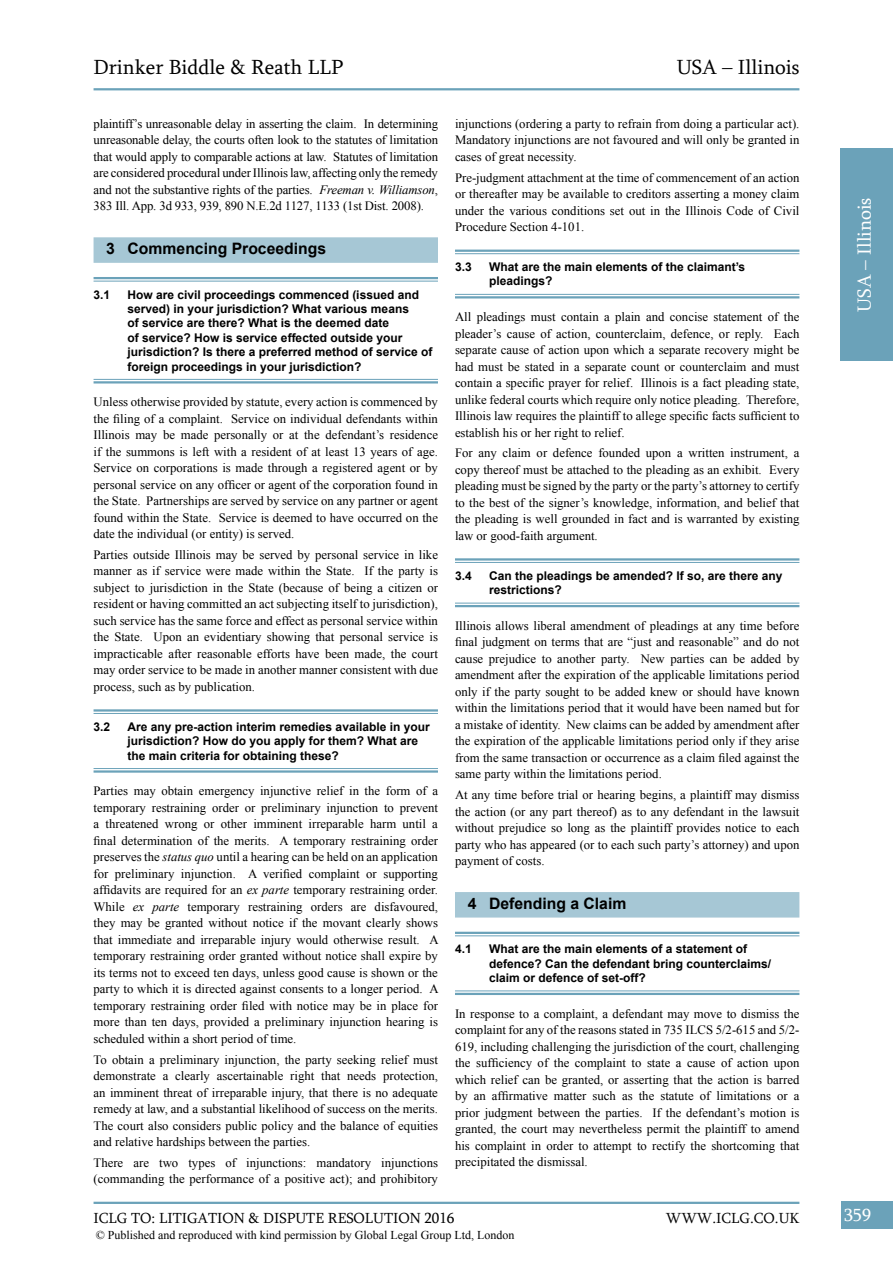
<style>
.page{position:relative;width:893px;height:1263px;background:#fff}
.page>*{position:absolute;margin:0;border:0;box-sizing:border-box;transform-origin:0 0}
.t1{font:21px "Sylfaen";color:#000}
.t2{font:19.5px "Sylfaen";color:#fff}
.t3{font:18px "Sylfaen";color:#fff}
.t4{font:700 15.75px "Arial";color:#000}
.t5{font:15px "Sylfaen";color:#000}
.t6{font:12.75px/16.5px "Times New Roman";color:#000;text-align:justify}
.t7{font:700 12px/14.4px "Arial";color:#000}
.t8{font:12px "Times New Roman";color:#000}
.s1{font-style:italic}
</style>
<div class="page">
<div style="left:841px;top:1201px;width:52px;height:28px;background:#6ba2b9"></div>
<hr style="left:94px;top:1202px;width:705px;height:2px;background:#6ba2b9">
<div style="left:840px;top:148px;width:53px;height:213px;background:#6ba2b9"></div>
<hr style="left:455px;top:250px;width:344px;height:2px;background:#6ba2b9">
<hr style="left:455px;top:253px;width:344px;height:1px;background:#6ba2b9">
<hr style="left:455px;top:294px;width:344px;height:1px;background:#6ba2b9">
<hr style="left:455px;top:296px;width:344px;height:2px;background:#6ba2b9">
<hr style="left:455px;top:558px;width:344px;height:2px;background:#6ba2b9">
<hr style="left:455px;top:562px;width:344px;height:1px;background:#6ba2b9">
<hr style="left:455px;top:603px;width:344px;height:1px;background:#6ba2b9">
<hr style="left:455px;top:605px;width:344px;height:2px;background:#6ba2b9">
<div style="left:455px;top:892px;width:344px;height:25px;background:#a6c7d5"></div>
<hr style="left:455px;top:932px;width:344px;height:2px;background:#6ba2b9">
<hr style="left:455px;top:935px;width:344px;height:1px;background:#6ba2b9">
<hr style="left:455px;top:990px;width:344px;height:1px;background:#6ba2b9">
<hr style="left:455px;top:993px;width:344px;height:2px;background:#6ba2b9">
<div style="left:94px;top:237px;width:344px;height:26px;background:#a6c7d5"></div>
<hr style="left:94px;top:277px;width:344px;height:2px;background:#6ba2b9">
<hr style="left:94px;top:281px;width:344px;height:1px;background:#6ba2b9">
<hr style="left:94px;top:379px;width:344px;height:1px;background:#6ba2b9">
<hr style="left:94px;top:381px;width:344px;height:2px;background:#6ba2b9">
<hr style="left:94px;top:709px;width:344px;height:3px;background:#6ba2b9">
<hr style="left:94px;top:713px;width:344px;height:1px;background:#6ba2b9">
<hr style="left:94px;top:768px;width:344px;height:1px;background:#6ba2b9">
<hr style="left:94px;top:770px;width:344px;height:3px;background:#6ba2b9">
<hr style="left:94px;top:88px;width:705px;height:2px;background:#6ba2b9">
<h1 class="t1" style="left:94px;top:53px;width:251px">Drinker Biddle &amp; Reath LLP</h1>
<h1 class="t1" style="left:677px;top:53px;width:124px">USA – Illinois</h1>
<p class="t6" style="left:94px;top:115px;width:346px">plaintiff’s unreasonable delay in asserting the claim. In determining unreasonable delay, the courts often look to the statutes of limitation that would apply to comparable actions at law. Statutes of limitation are considered procedural under Illinois law, affecting only the remedy and not the substantive rights of the parties. <span class="s1">Freeman v. Williamson</span>, 383 Ill. App. 3d 933, 939, 890 N.E.2d 1127, 1133 (1st Dist. 2008).</p>
<p class="t4" style="left:106px;top:238px;width:221px">3 Commencing Proceedings</p>
<p class="t7" style="left:94px;top:287px;width:18px">3.1</p>
<p class="t7" style="left:128px;top:287px;width:306px">How are civil proceedings commenced (issued and served) in your jurisdiction? What various means<br>of service are there? What is the deemed date<br>of service? How is service effected outside your jurisdiction? Is there a preferred method of service of foreign proceedings in your jurisdiction?</p>
<p class="t6" style="left:94px;top:393px;width:346px">Unless otherwise provided by statute, every action is commenced by the filing of a complaint. Service on individual defendants within Illinois may be made personally or at the defendant’s residence if the summons is left with a resident of at least 13 years of age.<br>Service on corporations is made through a registered agent or by personal service on any officer or agent of the corporation found in the State. Partnerships are served by service on any partner or agent found within the State. Service is deemed to have occurred on the date the individual (or entity) is served.</p>
<p class="t6" style="left:94px;top:546px;width:346px">Parties outside Illinois may be served by personal service in like manner as if service were made within the State. If the party is subject to jurisdiction in the State (because of being a citizen or resident or having committed an act subjecting itself to jurisdiction), such service has the same force and effect as personal service within the State. Upon an evidentiary showing that personal service is impracticable after reasonable efforts have been made, the court may order service to be made in another manner consistent with due process, such as by publication.</p>
<p class="t7" style="left:94px;top:719px;width:18px">3.2</p>
<p class="t7" style="left:128px;top:719px;width:304px">Are any pre-action interim remedies available in your jurisdiction? How do you apply for them? What are the main criteria for obtaining these?</p>
<p class="t6" style="left:94px;top:782px;width:347px">Parties may obtain emergency injunctive relief in the form of a temporary restraining order or preliminary injunction to prevent a threatened wrong or other imminent irreparable harm until a final determination of the merits. A temporary restraining order preserves the <span class="s1">status quo</span> until a hearing can be held on an application for preliminary injunction. A verified complaint or supporting affidavits are required for an <span class="s1">ex parte</span> temporary restraining order.<br>While <span class="s1">ex parte</span> temporary restraining orders are disfavoured, they may be granted without notice if the movant clearly shows that immediate and irreparable injury would otherwise result. A temporary restraining order granted without notice shall expire by its terms not to exceed ten days, unless good cause is shown or the party to which it is directed against consents to a longer period. A temporary restraining order filed with notice may be in place for more than ten days, provided a preliminary injunction hearing is scheduled within a short period of time.</p>
<p class="t6" style="left:94px;top:1051px;width:346px">To obtain a preliminary injunction, the party seeking relief must demonstrate a clearly ascertainable right that needs protection, an imminent threat of irreparable injury, that there is no adequate remedy at law, and a substantial likelihood of success on the merits.<br>The court also considers public policy and the balance of equities and relative hardships between the parties.</p>
<p class="t6" style="left:94px;top:1154px;width:346px">There are two types of injunctions: mandatory injunctions (commanding the performance of a positive act); and prohibitory</p>
<p class="t6" style="left:455px;top:115px;width:346px">injunctions (ordering a party to refrain from doing a particular act).<br>Mandatory injunctions are not favoured and will only be granted in cases of great necessity.</p>
<p class="t6" style="left:455px;top:169px;width:346px">Pre-judgment attachment at the time of commencement of an action or thereafter may be available to creditors asserting a money claim under the various conditions set out in the Illinois Code of Civil Procedure Section 4-101.</p>
<p class="t7" style="left:455px;top:260px;width:18px">3.3</p>
<p class="t7" style="left:489px;top:260px;width:258px">What are the main elements of the claimant’s pleadings?</p>
<p class="t6" style="left:455px;top:308px;width:346px">All pleadings must contain a plain and concise statement of the pleader’s cause of action, counterclaim, defence, or reply. Each separate cause of action upon which a separate recovery might be had must be stated in a separate count or counterclaim and must contain a specific prayer for relief. Illinois is a fact pleading state, unlike federal courts which require only notice pleading. Therefore, Illinois law requires the plaintiff to allege specific facts sufficient to establish his or her right to relief.</p>
<p class="t6" style="left:455px;top:444px;width:346px">For any claim or defence founded upon a written instrument, a copy thereof must be attached to the pleading as an exhibit. Every pleading must be signed by the party or the party’s attorney to certify to the best of the signer’s knowledge, information, and belief that the pleading is well grounded in fact and is warranted by existing law or good-faith argument.</p>
<p class="t7" style="left:455px;top:568px;width:18px">3.4</p>
<p class="t7" style="left:489px;top:568px;width:295px">Can the pleadings be amended? If so, are there any restrictions?</p>
<p class="t6" style="left:455px;top:617px;width:346px">Illinois allows liberal amendment of pleadings at any time before final judgment on terms that are “just and reasonable” and do not cause prejudice to another party. New parties can be added by amendment after the expiration of the applicable limitations period only if the party sought to be added knew or should have known within the limitations period that it would have been named but for a mistake of identity. New claims can be added by amendment after the expiration of the applicable limitations period only if they arise from the same transaction or occurrence as a claim filed against the same party within the limitations period.</p>
<p class="t6" style="left:455px;top:786px;width:346px">At any time before trial or hearing begins, a plaintiff may dismiss the action (or any part thereof) as to any defendant in the lawsuit without prejudice so long as the plaintiff provides notice to each party who has appeared (or to each such party’s attorney) and upon payment of costs.</p>
<p class="t4" style="left:468px;top:892px;width:160px">4 Defending a Claim</p>
<p class="t7" style="left:455px;top:942px;width:18px">4.1</p>
<p class="t7" style="left:489px;top:942px;width:284px">What are the main elements of a statement of defence? Can the defendant bring counterclaims/ claim or defence of set-off?</p>
<p class="t6" style="left:455px;top:1005px;width:346px">In response to a complaint, a defendant may move to dismiss the complaint for any of the reasons stated in 735 ILCS 5/2-615 and 5/2- 619, including challenging the jurisdiction of the court, challenging the sufficiency of the complaint to state a cause of action upon which relief can be granted, or asserting that the action is barred by an affirmative matter such as the statute of limitations or a prior judgment between the parties. If the defendant’s motion is granted, the court may nevertheless permit the plaintiff to amend his complaint in order to attempt to rectify the shortcoming that precipitated the dismissal.</p>
<h2 class="t2" style="left:851px;top:312px;width:115px;rotate:-90deg">USA – Illinois</h2>
<p class="t5" style="left:94px;top:1208px;width:362px">ICLG TO: LITIGATION &amp; DISPUTE RESOLUTION 2016</p>
<p class="t8" style="left:96px;top:1227px;width:420px">© Published and reproduced with kind permission by Global Legal Group Ltd, London</p>
<p class="t5" style="left:666px;top:1208px;width:135px">WWW.ICLG.CO.UK</p>
<h3 class="t3" style="left:844px;top:1202px;width:28px">359</h3>
</div>
